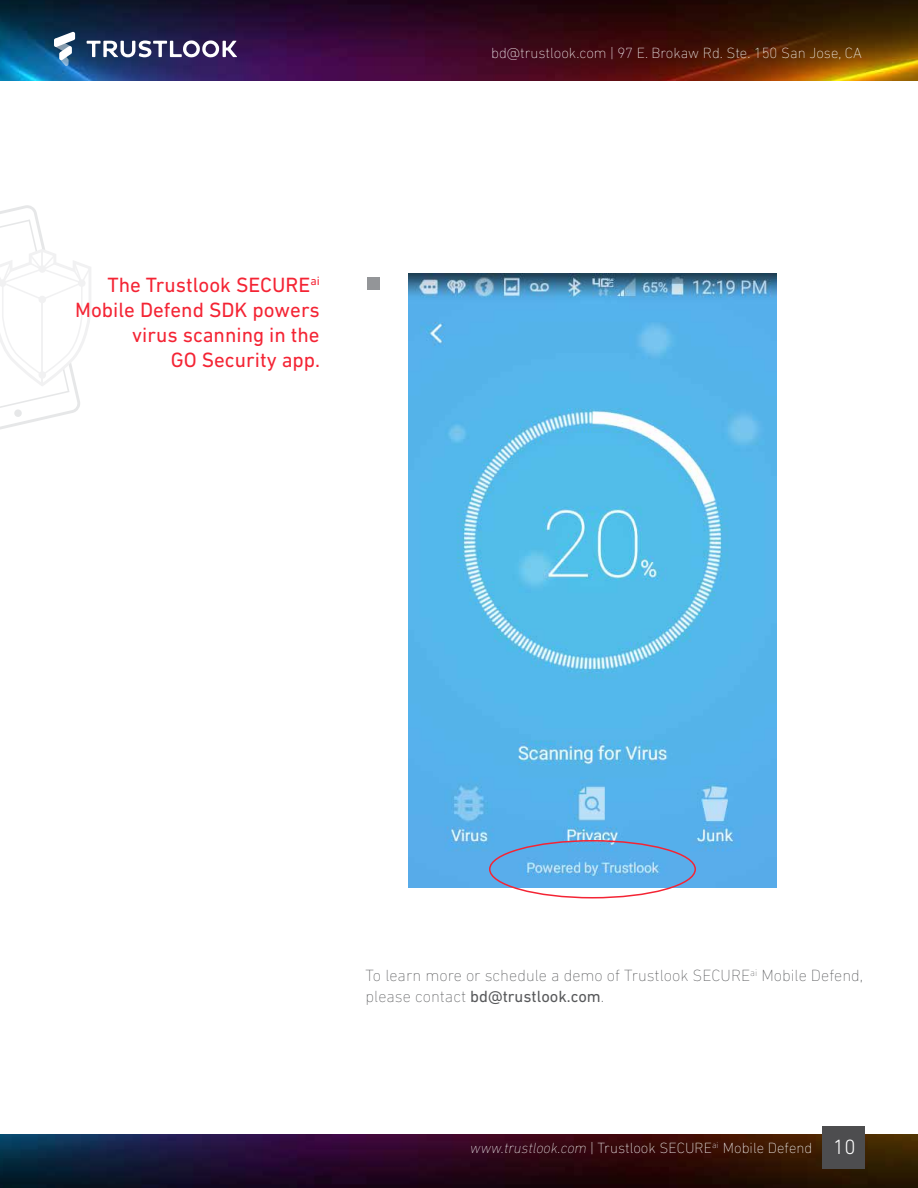
<style>
.page{position:relative;width:918px;height:1188px;background:#fff}
.page>*{position:absolute;margin:0;border:0;box-sizing:border-box;transform-origin:0 0}
.t1{font:21px/25.2px "DIN Next LT Pro";color:#f42434;text-align:right}
.t2{font:200 16.5px/21px "DIN Next LT Pro";color:#58595b}
.t3{font:200 15px "DIN Next LT Pro";color:#fff}
.s1{font-weight:400}
.s2{font-style:italic}
.s3{font-weight:300;font-size:21px}
</style>
<div class="page">
<img style="left:0;top:0;width:918px;height:81px">
<img style="left:0;top:1134px;width:918px;height:54px">
<svg style="left:54px;top:31px;width:21px;height:35px"></svg>
<svg style="left:87px;top:40px;width:150px;height:18px"></svg>
<div style="left:822px;top:1126px;width:43px;height:43px;background:#4d4d4f"></div>
<svg style="left:0;top:205px;width:91px;height:225px"></svg>
<img style="left:409px;top:274px;width:368px;height:614px">
<div style="left:367px;top:277px;width:13px;height:13px;background:#939598"></div>
<div style="left:489px;top:840px;width:207px;height:58px;border:2px solid #f42434;border-radius:50%"></div>
<h1 class="t1" style="left:75px;top:272px;width:246px">The Trustlook SECURE<sup>ai<br></sup>Mobile Defend SDK powers virus scanning in the<br>GO Security app.</h1>
<p class="t3" style="left:491px;top:44px;width:372px">bd@trustlook.com | 97 E. Brokaw Rd. Ste. 150 San Jose, CA</p>
<p class="t2" style="left:366px;top:965px;width:499px">To learn more or schedule a demo of Trustlook SECURE<sup>ai</sup> Mobile Defend, please contact <span class="s1">bd@trustlook.com</span>.</p>
<p class="t3" style="left:470px;top:1140px;width:387px"><span class="s2">www.trustlook.com</span> | Trustlook SECURE<sup>ai</sup> Mobile Defend <span class="s3">10</span></p>
</div>
